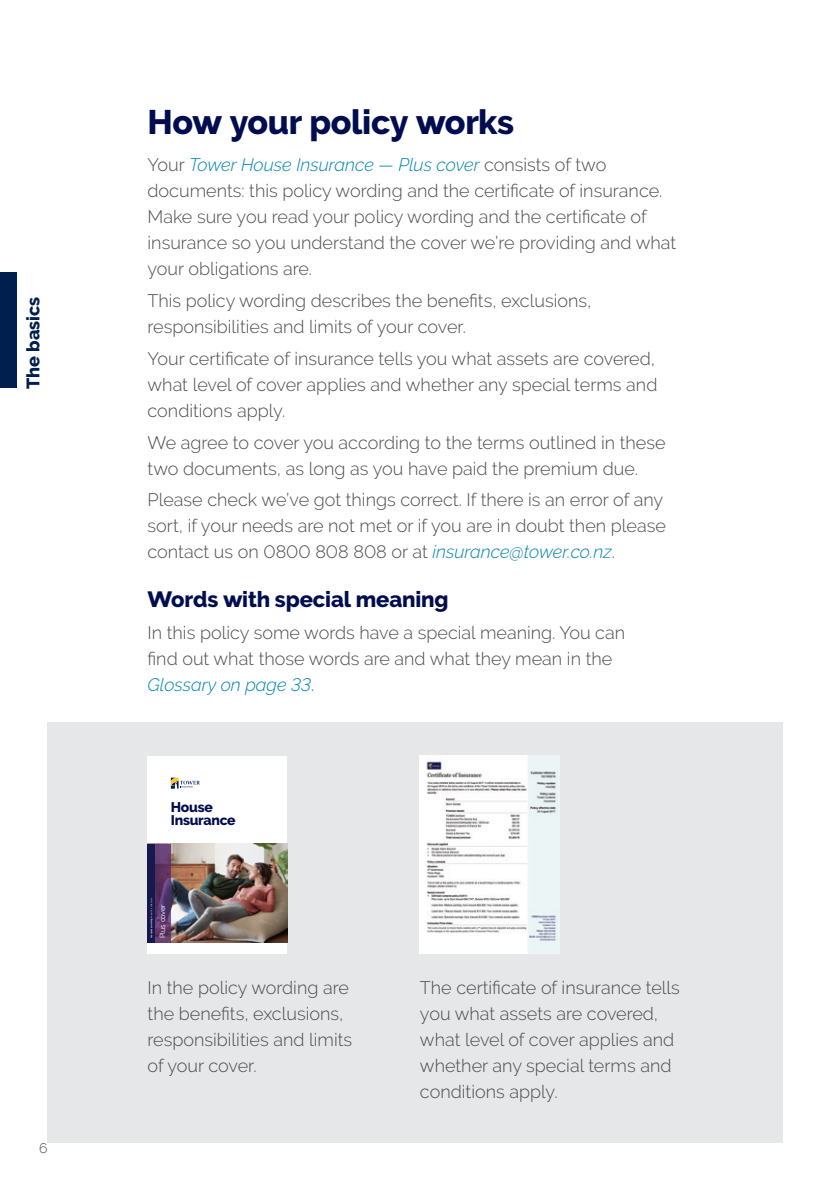
<style>
.page{position:relative;width:840px;height:1191px;background:#fff}
.page>*{position:absolute;margin:0;border:0;box-sizing:border-box;transform-origin:0 0}
.t1{font:800 34px "Raleway";letter-spacing:-.01em;color:#010d4f}
.t2{font:800 22px "Raleway";letter-spacing:-.005em;color:#010d4f}
.t3{font:300 18px/26px "Raleway";color:#4b4c4d}
.t4{font:800 18px "Raleway";color:#001e4e}
.t5{font:800 14px/13.2px "Raleway";letter-spacing:-.02em;color:#010d4f}
.t6{font:300 14px "Raleway";color:#4b4c4d}
.t7{font:7.4px "Raleway";letter-spacing:-.025em;color:#fff}
.s1{font-style:italic;color:#0084af}
</style>
<div class="page">
<div style="left:0;top:272px;width:17px;height:116px;background:#001e4e"></div>
<div style="left:47px;top:722px;width:735px;height:420px;background:#e6e7e9"></div>
<div style="left:147px;top:755px;width:140px;height:198px;background:#fff"></div>
<svg style="left:171px;top:777px;width:29px;height:11px"></svg>
<img style="left:171px;top:843px;width:116px;height:99px">
<svg style="left:155px;top:843px;width:16px;height:99px;background:#5f396b"></svg>
<div style="left:147px;top:843px;width:8px;height:99px;background:#17184d"></div>
<img style="left:420px;top:755px;width:139px;height:198px">
<p class="t4" style="left:23px;top:389px;width:94px;rotate:-90deg">The basics</p>
<p class="t6" style="left:39px;top:1140px;width:10px">6</p>
<h1 class="t1" style="left:147px;top:102px;width:368px">How your policy works</h1>
<p class="t3" style="left:147px;top:152px;width:530px">Your <span class="s1">Tower House Insurance — Plus cover</span> consists of two documents: this policy wording and the certificate of insurance.<br>Make sure you read your policy wording and the certificate of insurance so you understand the cover we’re providing and what your obligations are.</p>
<p class="t3" style="left:147px;top:288px;width:445px">This policy wording describes the benefits, exclusions, responsibilities and limits of your cover.</p>
<p class="t3" style="left:147px;top:345px;width:511px">Your certificate of insurance tells you what assets are covered, what level of cover applies and whether any special terms and conditions apply.</p>
<p class="t3" style="left:147px;top:429px;width:519px">We agree to cover you according to the terms outlined in these two documents, as long as you have paid the premium due.</p>
<p class="t3" style="left:147px;top:487px;width:519px">Please check we’ve got things correct. If there is an error of any sort, if your needs are not met or if you are in doubt then please contact us on 0800 808 808 or at <span class="s1">insurance@tower.co.nz</span>.</p>
<p class="t2" style="left:147px;top:586px;width:302px">Words with special meaning</p>
<p class="t3" style="left:147px;top:619px;width:479px">In this policy some words have a special meaning. You can find out what those words are and what they mean in the<br><span class="s1">Glossary on page 33</span>.</p>
<p class="t5" style="left:171px;top:800px;width:66px">House<br>Insurance</p>
<p class="t7" style="left:158px;top:938px;width:35px;rotate:-90deg">Plus cover</p>
<p class="t3" style="left:147px;top:974px;width:206px">In the policy wording are the benefits, exclusions, responsibilities and limits of your cover.</p>
<p class="t3" style="left:420px;top:974px;width:261px">The certificate of insurance tells you what assets are covered, what level of cover applies and whether any special terms and conditions apply.</p>
</div>
